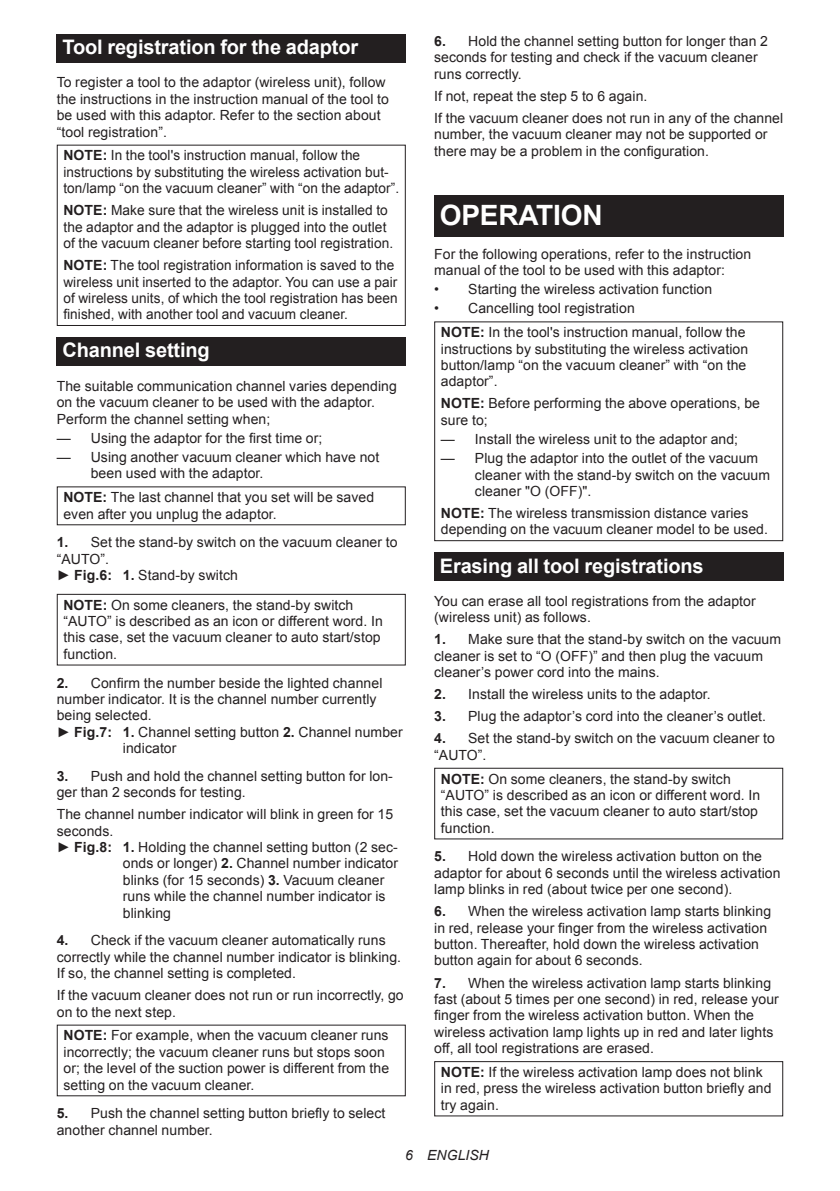
<style>
.page{position:relative;width:840px;height:1191px;background:#fff}
.page>*{position:absolute;margin:0;border:0;box-sizing:border-box;transform-origin:0 0}
.t1{font:700 28px "Arial";letter-spacing:-.01em;color:#fff}
.t2{font:700 20px "Arial";letter-spacing:-.01em;color:#fff}
.t3{font:14px/16.4px "Arial";letter-spacing:.005em;color:#231f20}
.t4{font:italic 14px "Arial";letter-spacing:.005em;color:#231f20}
.s1{font-weight:700}
</style>
<div class="page">
<div style="left:57px;top:34px;width:348px;height:29px;background:#231f20"></div>
<div style="left:57px;top:145px;width:348px;height:181px;border:1px solid #231f20"></div>
<div style="left:57px;top:337px;width:348px;height:29px;background:#231f20"></div>
<div style="left:57px;top:594px;width:348px;height:71px;border:1px solid #231f20"></div>
<div style="left:434px;top:195px;width:348px;height:41px;background:#231f20"></div>
<div style="left:434px;top:321px;width:348px;height:220px;border:1px solid #231f20"></div>
<div style="left:434px;top:552px;width:348px;height:29px;background:#231f20"></div>
<div style="left:434px;top:767px;width:348px;height:72px;border:1px solid #231f20"></div>
<div style="left:434px;top:1061px;width:348px;height:55px;border:1px solid #231f20"></div>
<h2 class="t2" style="left:62px;top:34px;width:297px">Tool registration for the adaptor</h2>
<p class="t3" style="left:57px;top:74px;width:333px">To register a tool to the adaptor (wireless unit), follow the instructions in the instruction manual of the tool to be used with this adaptor. Refer to the section about “tool registration”.</p>
<p class="t3" style="left:63px;top:147px;width:337px"><span class="s1">NOTE:</span> In the tool's instruction manual, follow the instructions by substituting the wireless activation but&shy;ton/lamp “on the vacuum cleaner” with “on the adaptor”.</p>
<p class="t3" style="left:63px;top:202px;width:331px"><span class="s1">NOTE:</span> Make sure that the wireless unit is installed to the adaptor and the adaptor is plugged into the outlet of the vacuum cleaner before starting tool registration.</p>
<p class="t3" style="left:63px;top:257px;width:335px"><span class="s1">NOTE:</span> The tool registration information is saved to the wireless unit inserted to the adaptor. You can use a pair of wireless units, of which the tool registration has been finished, with another tool and vacuum cleaner.</p>
<h2 class="t2" style="left:62px;top:337px;width:149px">Channel setting</h2>
<p class="t3" style="left:57px;top:378px;width:341px">The suitable communication channel varies depending on the vacuum cleaner to be used with the adaptor.<br>Perform the channel setting when;</p>
<p class="t3" style="left:57px;top:430px;width:267px">— Using the adaptor for the first time or;</p>
<p class="t3" style="left:91px;top:449px;width:290px;text-indent:-34px">— Using another vacuum cleaner which have not been used with the adaptor.</p>
<p class="t3" style="left:63px;top:489px;width:312px"><span class="s1">NOTE:</span> The last channel that you set will be saved even after you unplug the adaptor.</p>
<p class="t3" style="left:57px;top:534px;width:342px"><span class="s1">1.</span> Set the stand-by switch on the vacuum cleaner to “AUTO”.<br>► <span class="s1">Fig.6: 1.</span> Stand-by switch</p>
<p class="t3" style="left:63px;top:597px;width:321px"><span class="s1">NOTE:</span> On some cleaners, the stand-by switch “AUTO” is described as an icon or different word. In this case, set the vacuum cleaner to auto start/stop function.</p>
<p class="t3" style="left:57px;top:674px;width:327px"><span class="s1">2.</span> Confirm the number beside the lighted channel</p>
<p class="t3" style="left:57px;top:691px;width:321px">number indicator. It is the channel number currently</p>
<p class="t3" style="left:57px;top:707px;width:96px">being selected.</p>
<p class="t3" style="left:57px;top:724px;width:347px">► <span class="s1">Fig.7: 1.</span> Channel setting button <span class="s1">2.</span> Channel number</p>
<p class="t3" style="left:123px;top:740px;width:55px">indicator</p>
<p class="t3" style="left:57px;top:768px;width:337px"><span class="s1">3.</span> Push and hold the channel setting button for lon&shy;ger than 2 seconds for testing.</p>
<p class="t3" style="left:57px;top:806px;width:338px">The channel number indicator will blink in green for 15</p>
<p class="t3" style="left:57px;top:822px;width:58px">seconds.</p>
<p class="t3" style="left:57px;top:839px;width:342px">► <span class="s1">Fig.8: 1.</span> Holding the channel setting button (2 sec-</p>
<p class="t3" style="left:123px;top:855px;width:276px">onds or longer) <span class="s1">2.</span> Channel number indicator</p>
<p class="t3" style="left:123px;top:872px;width:263px">blinks (for 15 seconds) <span class="s1">3.</span> Vacuum cleaner</p>
<p class="t3" style="left:123px;top:888px;width:264px">runs while the channel number indicator is</p>
<p class="t3" style="left:123px;top:904px;width:50px">blinking</p>
<p class="t3" style="left:57px;top:932px;width:346px"><span class="s1">4.</span> Check if the vacuum cleaner automatically runs correctly while the channel number indicator is blinking.<br>If so, the channel setting is completed.</p>
<p class="t3" style="left:57px;top:987px;width:348px">If the vacuum cleaner does not run or run incorrectly, go on to the next step.</p>
<p class="t3" style="left:63px;top:1027px;width:327px"><span class="s1">NOTE:</span> For example, when the vacuum cleaner runs incorrectly; the vacuum cleaner runs but stops soon or; the level of the suction power is different from the setting on the vacuum cleaner.</p>
<p class="t3" style="left:57px;top:1105px;width:330px"><span class="s1">5.</span> Push the channel setting button briefly to select another channel number.</p>
<p class="t3" style="left:434px;top:33px;width:335px"><span class="s1">6.</span> Hold the channel setting button for longer than 2 seconds for testing and check if the vacuum cleaner runs correctly.</p>
<p class="t3" style="left:434px;top:85px;width:350px;line-height:22px">If not, repeat the step 5 to 6 again.<br>If the vacuum cleaner does not run in any of the channel</p>
<p class="t3" style="left:434px;top:126px;width:335px">number, the vacuum cleaner may not be supported or there may be a problem in the configuration.</p>
<h1 class="t1" style="left:439px;top:197px;width:164px">OPERATION</h1>
<p class="t3" style="left:434px;top:245px;width:318px">For the following operations, refer to the instruction manual of the tool to be used with this adaptor:</p>
<p class="t3" style="left:434px;top:281px;width:279px">• Starting the wireless activation function</p>
<p class="t3" style="left:440px;top:297px;width:306px;line-height:23.8px;text-indent:-7px">• Cancelling tool registration<br><span class="s1">NOTE:</span> In the tool's instruction manual, follow the</p>
<p class="t3" style="left:440px;top:341px;width:309px">instructions by substituting the wireless activation button/lamp “on the vacuum cleaner” with “on the adaptor”.</p>
<p class="t3" style="left:440px;top:395px;width:320px"><span class="s1">NOTE:</span> Before performing the above operations, be sure to;</p>
<p class="t3" style="left:440px;top:431px;width:298px">— Install the wireless unit to the adaptor and;</p>
<p class="t3" style="left:474px;top:450px;width:296px;text-indent:-34px">— Plug the adaptor into the outlet of the vacuum cleaner with the stand-by switch on the vacuum cleaner "O (OFF)".</p>
<p class="t3" style="left:440px;top:505px;width:328px"><span class="s1">NOTE:</span> The wireless transmission distance varies depending on the vacuum cleaner model to be used.</p>
<h2 class="t2" style="left:439px;top:552px;width:265px">Erasing all tool registrations</h2>
<p class="t3" style="left:434px;top:593px;width:323px">You can erase all tool registrations from the adaptor (wireless unit) as follows.</p>
<p class="t3" style="left:434px;top:631px;width:348px"><span class="s1">1.</span> Make sure that the stand-by switch on the vacuum cleaner is set to “O (OFF)” and then plug the vacuum cleaner’s power cord into the mains.</p>
<p class="t3" style="left:434px;top:686px;width:278px"><span class="s1">2.</span> Install the wireless units to the adaptor.</p>
<p class="t3" style="left:434px;top:708px;width:333px"><span class="s1">3.</span> Plug the adaptor’s cord into the cleaner’s outlet.</p>
<p class="t3" style="left:434px;top:730px;width:342px"><span class="s1">4.</span> Set the stand-by switch on the vacuum cleaner to “AUTO”.</p>
<p class="t3" style="left:440px;top:770px;width:321px"><span class="s1">NOTE:</span> On some cleaners, the stand-by switch “AUTO” is described as an icon or different word. In this case, set the vacuum cleaner to auto start/stop function.</p>
<p class="t3" style="left:434px;top:848px;width:348px"><span class="s1">5.</span> Hold down the wireless activation button on the adaptor for about 6 seconds until the wireless activation lamp blinks in red (about twice per one second).</p>
<p class="t3" style="left:434px;top:903px;width:338px"><span class="s1">6.</span> When the wireless activation lamp starts blinking in red, release your finger from the wireless activation button. Thereafter, hold down the wireless activation button again for about 6 seconds.</p>
<p class="t3" style="left:434px;top:974px;width:346px"><span class="s1">7.</span> When the wireless activation lamp starts blinking fast (about 5 times per one second) in red, release your finger from the wireless activation button. When the wireless activation lamp lights up in red and later lights off, all tool registrations are erased.</p>
<p class="t3" style="left:440px;top:1064px;width:332px"><span class="s1">NOTE:</span> If the wireless activation lamp does not blink in red, press the wireless activation button briefly and try again.</p>
<p class="t4" style="left:405px;top:1146px;width:85px">6 ENGLISH</p>
</div>
